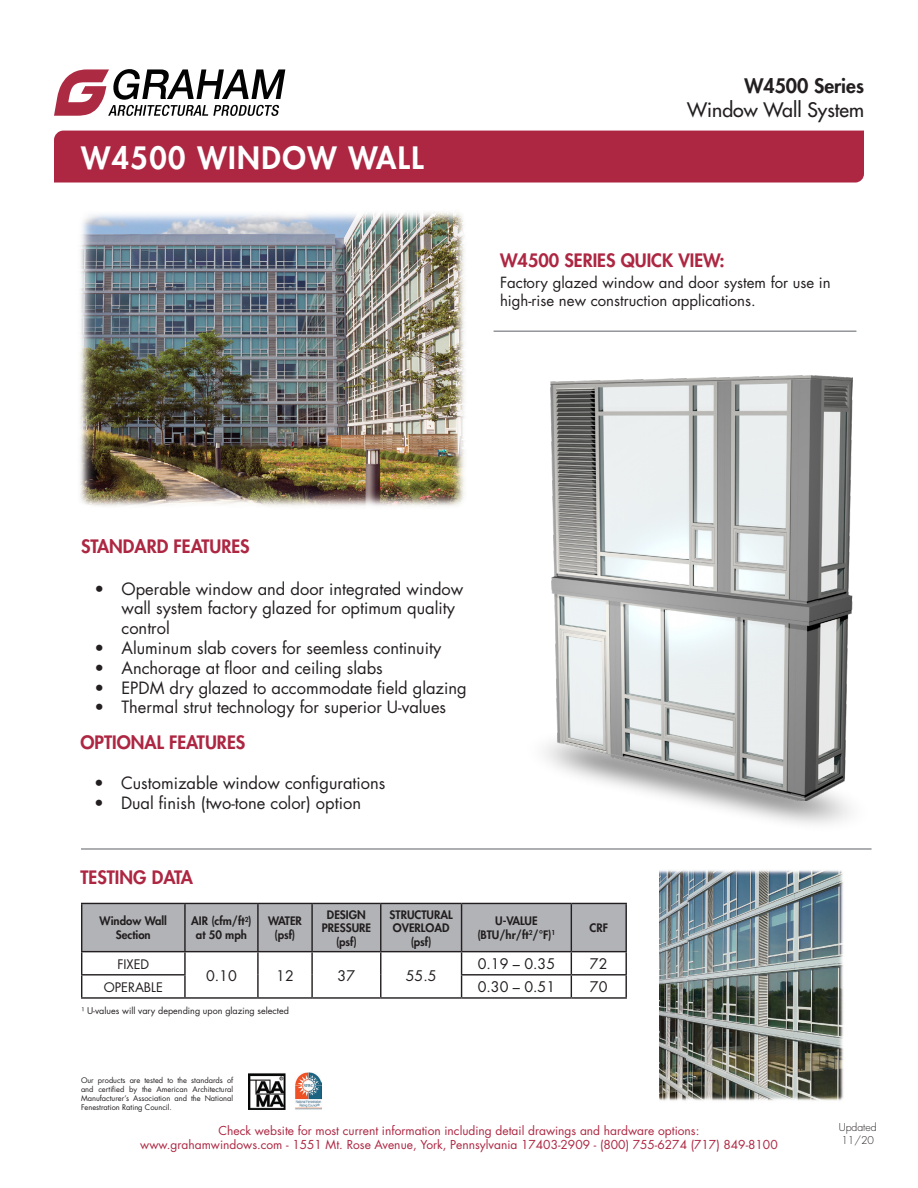
<style>
.page{position:relative;width:918px;height:1188px;background:#fff}
.page>*{position:absolute;margin:0;border:0;box-sizing:border-box;transform-origin:0 0}
.t1{font:800 30px "Futura Std";letter-spacing:.05em;color:#fff}
.t2{font:500 19.5px "Futura Std";color:#231f20}
.t3{font:800 19.5px "Futura Std";color:#231f20}
.t4{font:800 18px "Futura Std";color:#ad2742}
.t5{font:16.5px/19.8px "Futura Std";color:#231f20}
.t6{font:15px/18px "Futura Std";color:#231f20}
.t7{font:14.25px "Futura Std";color:#231f20}
.t8{font:12.9px "Futura Std";color:#231f20}
.t9{font:12px/14.4px "Futura Std";color:#ad2742;text-align:center}
.t10{font:800 11.4px/13.6px "Futura Std";color:#231f20;text-align:center}
.t11{font:300 10.5px/12.6px "Futura Std";color:#231f20}
.t12{font:9px "Futura Std";color:#231f20}
.t13{font:7.5px/9px "Futura Std";color:#231f20;text-align:justify}
</style>
<div class="page">
<div style="left:54px;top:131px;width:810px;height:52px;background:#ad2742"></div>
<img style="left:248px;top:1073px;width:74px;height:37px">
<svg style="left:54px;top:69px;width:231px;height:47px"></svg>
<hr style="left:571px;top:903px;width:56px;height:1px;background:#231f20">
<hr style="left:625px;top:904px;width:2px;height:47px;background:#231f20">
<hr style="left:571px;top:951px;width:56px;height:1px;background:#231f20">
<hr style="left:625px;top:952px;width:2px;height:22px;background:#231f20">
<hr style="left:571px;top:974px;width:56px;height:2px;background:#231f20">
<svg style="left:81px;top:903px;width:545px;height:94px"></svg>
<hr style="left:625px;top:976px;width:2px;height:21px;background:#231f20">
<hr style="left:81px;top:997px;width:104px;height:2px;background:#231f20">
<hr style="left:185px;top:997px;width:73px;height:2px;background:#231f20">
<hr style="left:258px;top:997px;width:54px;height:2px;background:#231f20">
<hr style="left:312px;top:997px;width:69px;height:2px;background:#231f20">
<hr style="left:381px;top:997px;width:81px;height:2px;background:#231f20">
<hr style="left:462px;top:997px;width:109px;height:2px;background:#231f20">
<hr style="left:571px;top:997px;width:56px;height:2px;background:#231f20">
<hr style="left:494px;top:330px;width:362px;height:2px;background:#939598">
<hr style="left:81px;top:848px;width:791px;height:2px;background:#939598">
<img style="left:551px;top:375px;width:301px;height:426px">
<img style="left:80px;top:212px;width:385px;height:294px">
<img style="left:660px;top:870px;width:183px;height:231px">
<p class="t1" style="left:81px;top:139px;width:344px">W4500 WINDOW WALL</p>
<p class="t3" style="left:744px;top:74px;width:121px">W4500 Series</p>
<p class="t2" style="left:687px;top:97px;width:178px">Window Wall System</p>
<p class="t4" style="left:500px;top:249px;width:226px">W4500 SERIES QUICK VIEW:</p>
<p class="t6" style="left:500px;top:274px;width:332px">Factory glazed window and door system for use in high-rise new construction applications.</p>
<p class="t4" style="left:81px;top:535px;width:170px">STANDARD FEATURES</p>
<p class="t5" style="left:122px;top:579px;width:343px;text-indent:-27px">• Operable window and door integrated window wall system factory glazed for optimum quality control</p>
<p class="t5" style="left:94px;top:638px;width:348px">• Aluminum slab covers for seemless continuity</p>
<p class="t5" style="left:94px;top:658px;width:290px">• Anchorage at floor and ceiling slabs</p>
<p class="t5" style="left:94px;top:678px;width:374px">• EPDM dry glazed to accommodate field glazing</p>
<p class="t5" style="left:94px;top:698px;width:353px">• Thermal strut technology for superior U-values</p>
<p class="t4" style="left:81px;top:731px;width:166px">OPTIONAL FEATURES</p>
<p class="t5" style="left:94px;top:773px;width:293px">• Customizable window configurations</p>
<p class="t5" style="left:94px;top:793px;width:269px">• Dual finish (two-tone color) option</p>
<p class="t4" style="left:81px;top:866px;width:114px">TESTING DATA</p>
<p class="t10" style="left:100px;top:914px;width:69px">Window Wall<br>Section</p>
<p class="t10" style="left:191px;top:914px;width:62px">AIR (cfm/ft<sup>2</sup>)</p>
<p class="t10" style="left:196px;top:928px;width:53px">at 50 mph</p>
<p class="t10" style="left:268px;top:914px;width:35px">WATER (psf)</p>
<p class="t10" style="left:327px;top:908px;width:40px">DESIGN</p>
<p class="t10" style="left:322px;top:921px;width:51px">PRESSURE (psf)</p>
<p class="t10" style="left:390px;top:908px;width:65px">STRUCTURAL<br>OVERLOAD (psf)</p>
<p class="t10" style="left:495px;top:914px;width:44px">U-VALUE</p>
<p class="t10" style="left:477px;top:928px;width:80px">(BTU/hr/ft<sup>2</sup>/°F)<sup>1</sup></p>
<p class="t10" style="left:590px;top:921px;width:20px">CRF</p>
<p class="t7" style="left:478px;top:955px;width:79px">0.19 – 0.35</p>
<p class="t7" style="left:590px;top:955px;width:19px">72</p>
<p class="t8" style="left:117px;top:956px;width:33px">FIXED</p>
<p class="t7" style="left:206px;top:966px;width:32px">0.10</p>
<p class="t7" style="left:276px;top:966px;width:19px">12</p>
<p class="t7" style="left:338px;top:966px;width:19px">37</p>
<p class="t7" style="left:406px;top:966px;width:32px">55.5</p>
<p class="t8" style="left:104px;top:979px;width:61px">OPERABLE</p>
<p class="t7" style="left:478px;top:978px;width:79px">0.30 – 0.51</p>
<p class="t7" style="left:590px;top:978px;width:19px">70</p>
<p class="t12" style="left:81px;top:1005px;width:209px">¹ U-values will vary depending upon glazing selected</p>
<p class="t13" style="left:81px;top:1076px;width:154px">Our products are tested to the standards of and certified by the American Architectural Manufacturer’s Association and the National Fenestration Rating Council.</p>
<p class="t9" style="left:140px;top:1123px;width:639px">Check website for most current information including detail drawings and hardware options:<br>www.grahamwindows.com - 1551 Mt. Rose Avenue, York, Pennsylvania 17403-2909 - (800) 755-6274 (717) 849-8100</p>
<p class="t11" style="left:839px;top:1121px;width:39px">Updated<br>11/20</p>
</div>
